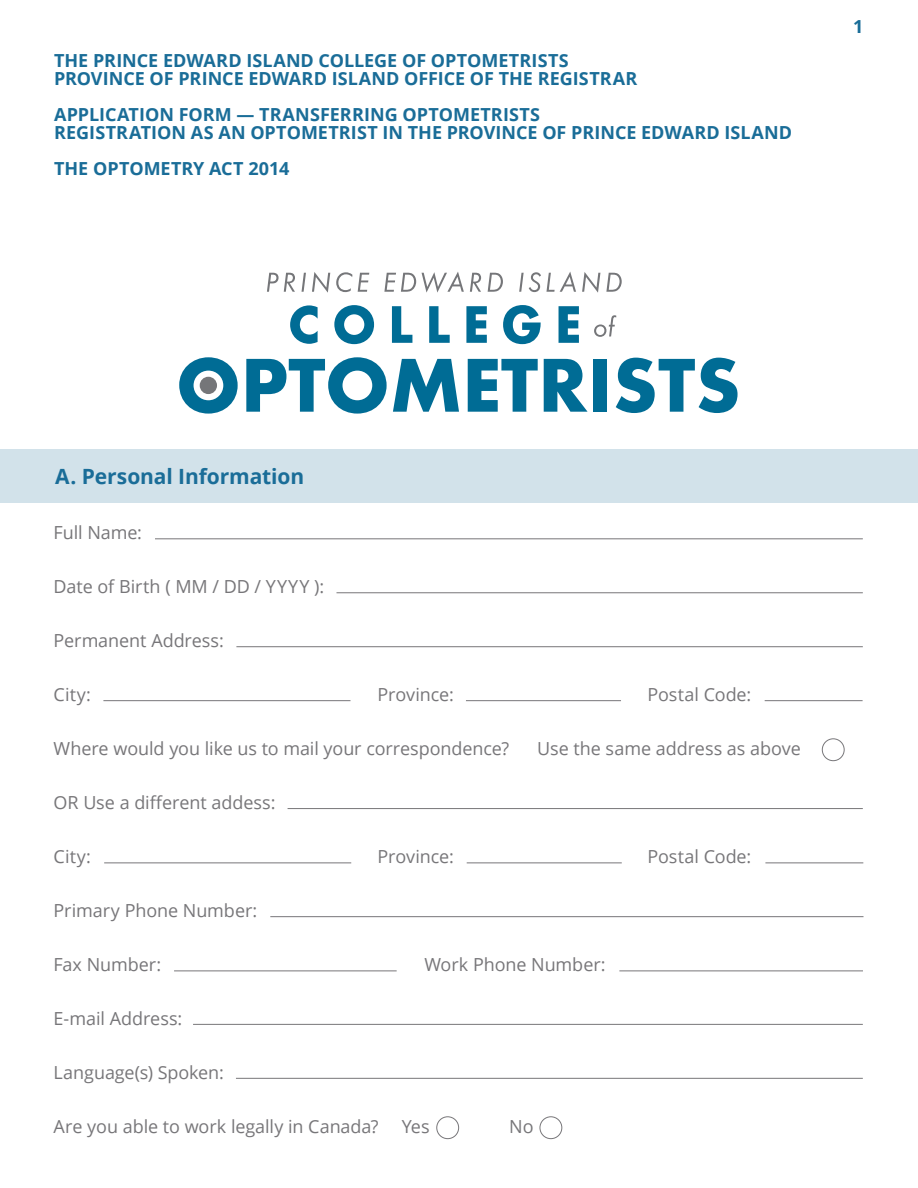
<style>
.page{position:relative;width:918px;height:1188px;background:#fff}
.page>*{position:absolute;margin:0;border:0;box-sizing:border-box;transform-origin:0 0}
.t1{font:700 21px "Open Sans";letter-spacing:-.005em;color:#1a6d98}
.t2{font:18px "Open Sans";letter-spacing:-.005em;color:#777679}
.t3{font:700 18px/18px "Open Sans";color:#1a6d98}
</style>
<div class="page">
<div style="left:0;top:450px;width:918px;height:53px;background:#d2e2ea"></div>
<hr style="left:155px;top:539px;width:708px;height:1px;background:#777679">
<hr style="left:336px;top:593px;width:527px;height:1px;background:#777679">
<hr style="left:236px;top:646px;width:627px;height:1px;background:#777679">
<hr style="left:103px;top:700px;width:248px;height:1px;background:#777679">
<hr style="left:466px;top:700px;width:155px;height:1px;background:#777679">
<hr style="left:765px;top:700px;width:98px;height:1px;background:#777679">
<hr style="left:288px;top:808px;width:575px;height:1px;background:#777679">
<hr style="left:174px;top:971px;width:223px;height:1px;background:#777679">
<hr style="left:619px;top:971px;width:244px;height:1px;background:#777679">
<hr style="left:270px;top:916px;width:594px;height:1px;background:#777679">
<hr style="left:193px;top:1024px;width:670px;height:1px;background:#777679">
<hr style="left:236px;top:1078px;width:627px;height:1px;background:#777679">
<div style="left:822px;top:739px;width:22px;height:22px;border:1px solid #777679;border-radius:50%"></div>
<hr style="left:104px;top:863px;width:247px;height:1px;background:#777679">
<hr style="left:467px;top:863px;width:155px;height:1px;background:#777679">
<hr style="left:765px;top:863px;width:98px;height:1px;background:#777679">
<div style="left:437px;top:1117px;width:22px;height:22px;border:1px solid #777679;border-radius:50%"></div>
<div style="left:540px;top:1117px;width:22px;height:22px;border:1px solid #777679;border-radius:50%"></div>
<svg style="left:290px;top:305px;width:28px;height:39px"></svg>
<svg style="left:334px;top:305px;width:40px;height:39px"></svg>
<svg style="left:392px;top:306px;width:20px;height:37px"></svg>
<svg style="left:429px;top:306px;width:21px;height:37px"></svg>
<svg style="left:466px;top:306px;width:21px;height:37px"></svg>
<svg style="left:503px;top:305px;width:38px;height:39px"></svg>
<svg style="left:559px;top:306px;width:20px;height:37px"></svg>
<svg style="left:594px;top:315px;width:22px;height:22px"></svg>
<svg style="left:267px;top:273px;width:28px;height:19px"></svg>
<svg style="left:302px;top:273px;width:4px;height:19px"></svg>
<svg style="left:312px;top:272px;width:18px;height:21px"></svg>
<svg style="left:336px;top:272px;width:16px;height:20px"></svg>
<svg style="left:358px;top:273px;width:11px;height:19px"></svg>
<svg style="left:384px;top:273px;width:32px;height:19px"></svg>
<svg style="left:422px;top:272px;width:42px;height:21px"></svg>
<svg style="left:470px;top:273px;width:11px;height:19px"></svg>
<svg style="left:488px;top:273px;width:15px;height:19px"></svg>
<svg style="left:519px;top:272px;width:57px;height:20px"></svg>
<svg style="left:582px;top:272px;width:18px;height:21px"></svg>
<svg style="left:606px;top:273px;width:16px;height:19px"></svg>
<svg style="left:179px;top:357px;width:59px;height:57px"></svg>
<svg style="left:246px;top:357px;width:141px;height:57px"></svg>
<svg style="left:393px;top:359px;width:66px;height:53px"></svg>
<svg style="left:468px;top:359px;width:70px;height:53px"></svg>
<svg style="left:544px;top:359px;width:44px;height:53px"></svg>
<div style="left:593px;top:359px;width:14px;height:53px;background:#006c95"></div>
<svg style="left:616px;top:358px;width:122px;height:55px"></svg>
<div style="left:200px;top:377px;width:17px;height:17px;background:#757679;border-radius:50%"></div>
<p class="t3" style="left:54px;top:51px;width:585px">THE PRINCE EDWARD ISLAND COLLEGE OF OPTOMETRISTS<br>PROVINCE OF PRINCE EDWARD ISLAND OFFICE OF THE REGISTRAR</p>
<p class="t3" style="left:54px;top:105px;width:740px">APPLICATION FORM — TRANSFERRING OPTOMETRISTS<br>REGISTRATION AS AN OPTOMETRIST IN THE PROVINCE OF PRINCE EDWARD ISLAND</p>
<p class="t3" style="left:54px;top:159px;width:237px">THE OPTOMETRY ACT 2014</p>
<p class="t3" style="left:853px;top:17px;width:12px">1</p>
<p class="t1" style="left:55px;top:461px;width:251px">A. Personal Information</p>
<p class="t2" style="left:54px;top:520px;width:90px">Full Name:</p>
<p class="t2" style="left:54px;top:574px;width:272px">Date of Birth ( MM / DD / YYYY ):</p>
<p class="t2" style="left:54px;top:628px;width:172px">Permanent Address:</p>
<p class="t2" style="left:54px;top:682px;width:39px">City:</p>
<p class="t2" style="left:378px;top:682px;width:78px">Province:</p>
<p class="t2" style="left:648px;top:682px;width:105px">Postal Code:</p>
<p class="t2" style="left:54px;top:736px;width:457px">Where would you like us to mail your correspondence?</p>
<p class="t2" style="left:537px;top:736px;width:265px">Use the same address as above</p>
<p class="t2" style="left:54px;top:790px;width:223px">OR Use a different addess:</p>
<p class="t2" style="left:54px;top:844px;width:39px">City:</p>
<p class="t2" style="left:378px;top:844px;width:78px">Province:</p>
<p class="t2" style="left:648px;top:844px;width:105px">Postal Code:</p>
<p class="t2" style="left:54px;top:898px;width:205px">Primary Phone Number:</p>
<p class="t2" style="left:54px;top:952px;width:109px">Fax Number:</p>
<p class="t2" style="left:424px;top:952px;width:183px">Work Phone Number:</p>
<p class="t2" style="left:54px;top:1006px;width:130px">E-mail Address:</p>
<p class="t2" style="left:54px;top:1060px;width:172px">Language(s) Spoken:</p>
<p class="t2" style="left:54px;top:1114px;width:326px">Are you able to work legally in Canada?</p>
<p class="t2" style="left:402px;top:1114px;width:29px">Yes</p>
<p class="t2" style="left:509px;top:1114px;width:26px">No</p>
</div>
